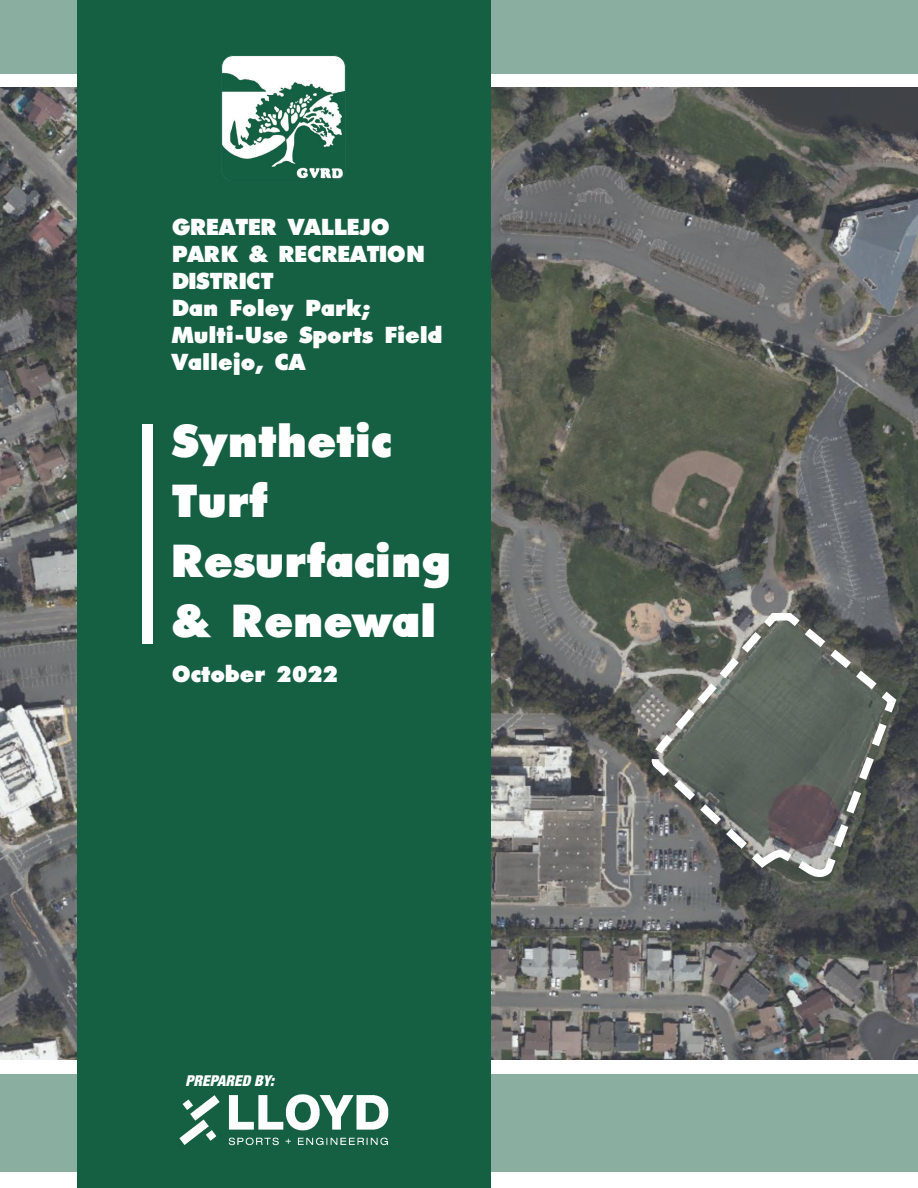
<style>
.page{position:relative;width:918px;height:1188px;background:#fff}
.page>*{position:absolute;margin:0;border:0;box-sizing:border-box;transform-origin:0 0}
.t1{font:45px/60px "Raiders";color:#fff}
.t2{font:22.5px/27px "Raiders";color:#fff}
.t3{font:italic 900 condensed 15px "Helvetica Neue";color:#fff}
</style>
<div class="page">
<div style="left:0;top:0;width:918px;height:73px;background:#8aafa1"></div>
<div style="left:0;top:1074px;width:918px;height:98px;background:#8aafa1"></div>
<img style="left:0;top:87px;width:918px;height:972px">
<svg style="left:648px;top:609px;width:253px;height:302px;background:#666a66"></svg>
<div style="left:77px;top:0;width:413px;height:1188px;background:#156043"></div>
<svg style="left:223px;top:57px;width:121px;height:124px"></svg>
<div style="left:221px;top:55px;width:125px;height:126px;border:1px solid #136043;border-radius:11px"></div>
<img style="left:179px;top:1094px;width:210px;height:52px">
<div style="left:143px;top:425px;width:10px;height:219px;background:#fff"></div>
<p class="t2" style="left:172px;top:213px;width:255px">GREATER VALLEJO<br>PARK &amp; RECREATION<br>DISTRICT</p>
<p class="t2" style="left:172px;top:294px;width:200px">Dan Foley Park;</p>
<p class="t2" style="left:172px;top:321px;width:272px">Multi-Use Sports Field<br>Vallejo, CA</p>
<p class="t1" style="left:172px;top:411px;width:222px">Synthetic<br>Turf</p>
<p class="t1" style="left:172px;top:531px;width:280px">Resurfacing</p>
<p class="t1" style="left:172px;top:591px;width:266px">&amp; Renewal</p>
<p class="t2" style="left:172px;top:660px;width:168px">October 2022</p>
<p class="t3" style="left:186px;top:1072px;width:90px">PREPARED BY:</p>
</div>
